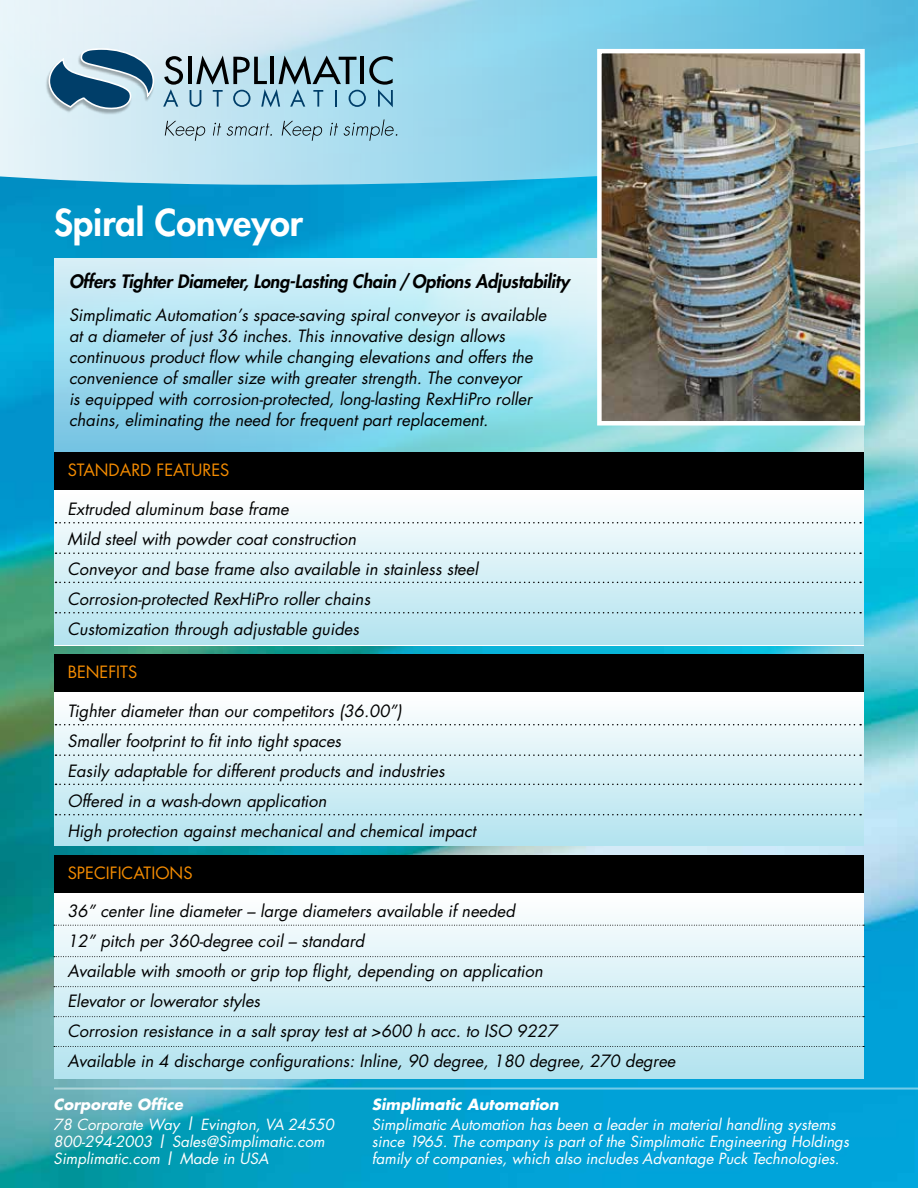
<style>
.page{position:relative;width:918px;height:1188px;background:#fff}
.page>*{position:absolute;margin:0;border:0;box-sizing:border-box;transform-origin:0 0}
.t1{font:800 36px "Futura";color:#fff}
.t2{font:italic 800 18px "Futura";letter-spacing:-.01em;color:#000}
.t3{font:italic 16.5px/30px "Futura";color:#000}
.t4{font:16.5px "Futura";color:#f38b00}
.t5{font:italic 15px/17.2px "Futura";color:#fff}
.t6{font:italic 700 15px "Futura";color:#fff}
.s1{font-weight:700}
.s2{font-size:16.5px}
</style>
<div class="page">
<img style="left:0;top:186px;width:918px;height:1002px">
<svg style="left:54px;top:259px;width:810px;height:395px;background:#a0deec"></svg>
<div style="left:54px;top:452px;width:809px;height:193px;background:linear-gradient(to right,#fff,#fff)"></div>
<div style="left:54px;top:654px;width:809px;height:192px;background:linear-gradient(to right,#fff,#fff)"></div>
<svg style="left:0;top:0;width:918px;height:186px;background:#a4daed"></svg>
<div style="left:54px;top:495px;width:810px;height:150px;background:linear-gradient(to bottom,#fefefe,#b2e3ee)"></div>
<div style="left:54px;top:696px;width:810px;height:150px;background:linear-gradient(to bottom,#fefefe,#b2e3ef)"></div>
<div style="left:54px;top:452px;width:810px;height:37px;background:#000"></div>
<div style="left:54px;top:654px;width:810px;height:37px;background:#000"></div>
<svg style="left:56px;top:522px;width:805px;height:2px"></svg>
<svg style="left:56px;top:724px;width:805px;height:1px"></svg>
<svg style="left:56px;top:552px;width:805px;height:2px;background:#b7c7ca"></svg>
<svg style="left:56px;top:754px;width:805px;height:2px;background:#b7c7ca"></svg>
<svg style="left:56px;top:582px;width:805px;height:1px"></svg>
<svg style="left:56px;top:784px;width:805px;height:1px"></svg>
<svg style="left:56px;top:612px;width:805px;height:2px;background:#9ebdc5"></svg>
<svg style="left:56px;top:814px;width:805px;height:1px"></svg>
<hr style="left:188px;top:57px;width:4px;height:27px;background:#000">
<svg style="left:163px;top:56px;width:20px;height:51px"></svg>
<svg style="left:190px;top:56px;width:203px;height:51px;background:#8bafbd"></svg>
<img style="left:44px;top:48px;width:112px;height:67px">
<svg style="left:48px;top:48px;width:107px;height:63px;background:#7296ae"></svg>
<svg style="left:165px;top:121px;width:41px;height:20px"></svg>
<svg style="left:213px;top:123px;width:8px;height:13px"></svg>
<svg style="left:227px;top:123px;width:45px;height:13px"></svg>
<svg style="left:282px;top:121px;width:40px;height:20px"></svg>
<svg style="left:330px;top:123px;width:8px;height:13px"></svg>
<svg style="left:344px;top:119px;width:53px;height:22px"></svg>
<img style="left:602px;top:54px;width:258px;height:367px">
<div style="left:597px;top:49px;width:268px;height:377px;border:4px solid #fff"></div>
<div style="left:54px;top:895px;width:810px;height:183px;background:linear-gradient(to bottom,#fefefe,#b2e2ee)"></div>
<div style="left:54px;top:855px;width:809px;height:38px;background:#000"></div>
<svg style="left:54px;top:925px;width:810px;height:1px"></svg>
<svg style="left:54px;top:956px;width:810px;height:1px"></svg>
<svg style="left:54px;top:986px;width:810px;height:1px"></svg>
<svg style="left:54px;top:1016px;width:810px;height:1px"></svg>
<svg style="left:54px;top:1046px;width:810px;height:1px"></svg>
<hr style="left:54px;top:1087px;width:864px;height:2px;background:#fff">
<h1 class="t1" style="left:54px;top:199px;width:251px">Spiral Conveyor</h1>
<p class="t2" style="left:69px;top:269px;width:502px">Offers Tighter Diameter, Long-Lasting Chain / Options Adjustability</p>
<p class="t3" style="left:69px;top:304px;width:479px;line-height:21px">Simplimatic Automation’s space-saving spiral conveyor is available at a diameter of just 36 inches. This innovative design allows continuous product flow while changing elevations and offers the convenience of smaller size with greater strength. The conveyor<br>is equipped with corrosion-protected, long-lasting RexHiPro roller chains, eliminating the need for frequent part replacement.</p>
<p class="t4" style="left:68px;top:459px;width:162px">STANDARD FEATURES</p>
<p class="t3" style="left:68px;top:493px;width:412px">Extruded aluminum base frame<br>Mild steel with powder coat construction<br>Conveyor and base frame also available in stainless steel Corrosion-protected RexHiPro roller chains<br>Customization through adjustable guides</p>
<p class="t4" style="left:68px;top:661px;width:70px">BENEFITS</p>
<p class="t3" style="left:68px;top:695px;width:410px">Tighter diameter than our competitors (36.00”)<br>Smaller footprint to fit into tight spaces<br>Easily adaptable for different products and industries Offered in a wash-down application<br>High protection against mechanical and chemical impact</p>
<p class="t4" style="left:68px;top:862px;width:125px">SPECIFICATIONS</p>
<p class="t3" style="left:68px;top:896px;width:609px">36” center line diameter – large diameters available if needed<br>12” pitch per 360-degree coil – standard<br>Available with smooth or grip top flight, depending on application<br>Elevator or lowerator styles<br>Corrosion resistance in a salt spray test at &gt;600 h acc. to ISO 9227<br>Available in 4 discharge configurations: Inline, 90 degree, 180 degree, 270 degree</p>
<p class="t6" style="left:372px;top:1094px;width:189px">Simplimatic Automation</p>
<p class="t5" style="left:372px;top:1115px;width:479px">Simplimatic Automation has been a leader in material handling systems since 1965. The company is part of the Simplimatic Engineering Holdings family of companies, which also includes Advantage Puck Technologies.</p>
<p class="t5" style="left:54px;top:1095px;width:282px;line-height:19.5px"><span class="s1">Corporate Office<br></span>78 Corporate Way <span class="s2">|</span> Evington, VA 24550</p>
<p class="t5" style="left:54px;top:1133px;width:273px">800-294-2003 <span class="s2">|</span> Sales@Simplimatic.com<br>Simplimatic.com <span class="s2">|</span> Made in USA</p>
</div>
